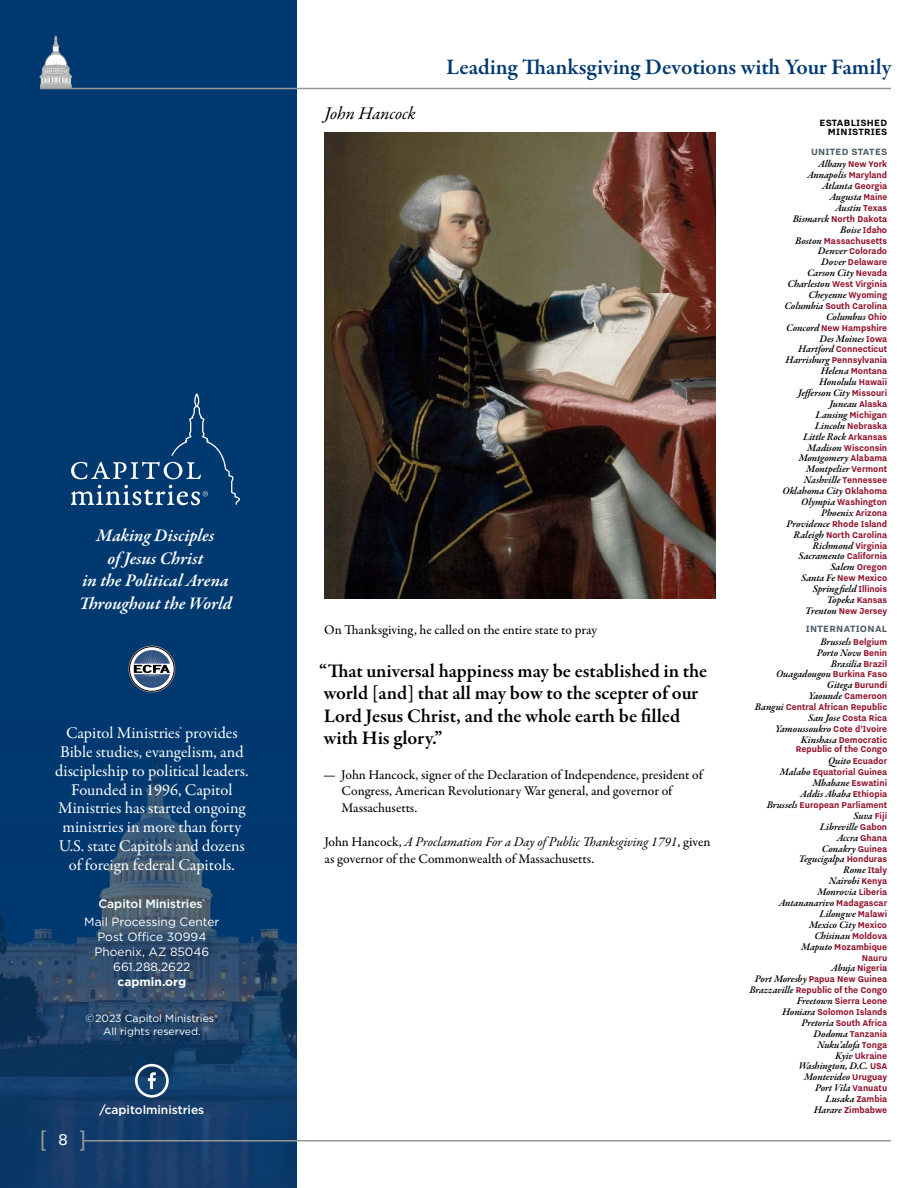
<style>
.page{position:relative;width:918px;height:1188px;background:#fff}
.page>*{position:absolute;margin:0;border:0;box-sizing:border-box;transform-origin:0 0}
.t1{font:24px "Calibri";color:#969798}
.t2{font:600 22.5px "Garamond Premr Pro";color:#003970}
.t3{font:600 19.5px/22.5px "Garamond Premr Pro";letter-spacing:-.005em;color:#000}
.t4{font:italic 600 18px/22.5px "Garamond Premr Pro";letter-spacing:-.005em;color:#fff;text-align:center}
.Name{font:italic 18px "Garamond Premr Pro";letter-spacing:-.005em;color:#000}
.t5{font:16.5px/18.8px "Garamond Premr Pro";color:#fff;text-align:center}
.Source{font:500 13.5px/16.5px "Garamond Premr Pro";letter-spacing:-.005em;color:#000}
.Attribution{font:500 13.5px/16.5px "Garamond Premr Pro";color:#000}
.t6{font:12px/15px "Gotham";color:#fff;text-align:center}
.t7{font:500 12px "Gotham";color:#fff}
.t8{font:700 12px "Gotham";color:#fff}
.t9{font:700 11.25px "Nitti Grotesk";letter-spacing:.025em;color:#4c5c64}
.t10{font:700 11.25px/9.3px "Nitti Grotesk";letter-spacing:.025em;color:#000;text-align:right}
.t11{font:700 10.5px/10.9px "Nitti Grotesk";color:#91122b;text-align:right;scale:.95 1}
.t12{font:10.5px/13.5px "Gotham";color:#fff;text-align:center}
.t13{font:italic 600 10.35px/10.9px "Garamond Premr Pro";letter-spacing:-.005em;color:#000;text-align:right}
.s1{font-weight:500}
.s2{font-family:"Nitti Grotesk";font-size:19.5px;color:#fff}
.s3{font-weight:400;font-style:italic}
.s4{font-family:"Garamond Premr Pro";font-weight:600;font-style:italic;font-size:10.35px;color:#000}
.s5{font-family:"Nitti Grotesk";font-weight:700;font-style:normal;font-size:10.5px;color:#91122b}
</style>
<div class="page">
<img style="left:0;top:0;width:297px;height:1188px">
<hr style="left:84px;top:1140px;width:807px;height:2px;background:#969798">
<svg style="left:40px;top:36px;width:32px;height:52px;background:#738ca3"></svg>
<hr style="left:40px;top:88px;width:851px;height:1px;background:#969798">
<svg style="left:128px;top:645px;width:47px;height:48px"></svg>
<svg style="left:135px;top:1064px;width:34px;height:34px"></svg>
<svg style="left:71px;top:393px;width:169px;height:112px;background:#14487b"></svg>
<img style="left:324px;top:132px;width:392px;height:467px">
<h3 class="t4" style="left:79px;top:525px;width:154px">Making Disciples<br>of Jesus Christ<br>in the Political Arena<br>Throughout the World</h3>
<p class="t5" style="left:55px;top:724px;width:195px">Capitol Ministries<sup>®</sup> provides<br>Bible studies, evangelism, and discipleship to political leaders.<br>Founded in 1996, Capitol<br>Ministries has started ongoing ministries in more than forty<br>U.S. state Capitols and dozens of foreign federal Capitols.</p>
<p class="t6" style="left:84px;top:894px;width:137px;line-height:18px"><span class="s1">Capitol Ministries</span><sup>®<br></sup>Mail Processing Center</p>
<p class="t6" style="left:94px;top:929px;width:116px">Post Office 30994<br>Phoenix, AZ 85046<br>661.288.2622</p>
<p class="t8" style="left:118px;top:974px;width:70px">capmin.org</p>
<p class="t12" style="left:85px;top:1011px;width:135px">©2023 Capitol Ministries®<br>All rights reserved.</p>
<h1 class="t1" style="left:39px;top:1122px;width:49px">[ <span class="s2">8</span> ]</h1>
<p class="t7" style="left:99px;top:1102px;width:106px">/capitolministries</p>
<h2 class="t2" style="left:446px;top:53px;width:447px">Leading Thanksgiving Devotions with Your Family</h2>
<p class="Name" style="left:324px;top:102px;width:93px">John Hancock</p>
<p class="Source" style="left:324px;top:622px;width:274px">On Thanksgiving, he called on the entire state to pray</p>
<p class="t3" style="left:319px;top:660px;width:390px">“That universal happiness may be established in the world [and] that all may bow to the scepter of our Lord Jesus Christ, and the whole earth be filled with His glory.”</p>
<p class="Attribution" style="left:342px;top:766px;width:363px;text-indent:-18px">— John Hancock, signer of the Declaration of Independence, president of<br>Congress, American Revolutionary War general, and governor of<br>Massachusetts.</p>
<p class="Source" style="left:324px;top:834px;width:387px">John Hancock, <span class="s3">A Proclamation For a Day of Public Thanksgiving 1791</span>, given as governor of the Commonwealth of Massachusetts.</p>
<p class="t10" style="left:820px;top:117px;width:69px">ESTABLISHED<br>MINISTRIES</p>
<p class="t9" style="left:811px;top:145px;width:78px">UNITED STATES</p>
<p class="t11" style="left:818px;top:159px;width:74px"><span class="s4">Albany</span> New York</p>
<p class="t13" style="left:807px;top:170px;width:82px">Annapolis <span class="s5">Maryland<br></span>Atlanta <span class="s5">Georgia<br></span>Augusta <span class="s5">Maine<br></span>Austin <span class="s5">Texas</span></p>
<p class="t11" style="left:793px;top:213px;width:101px"><span class="s4">Bismarck</span> North Dakota</p>
<p class="t13" style="left:840px;top:225px;width:48px">Boise <span class="s5">Idaho</span></p>
<p class="t11" style="left:795px;top:235px;width:98px"><span class="s4">Boston</span> Massachusetts<br><span class="s4">Denver</span> Colorado<br><span class="s4">Dover</span> Delaware</p>
<p class="t13" style="left:807px;top:268px;width:82px">Carson City <span class="s5">Nevada</span></p>
<p class="t11" style="left:788px;top:278px;width:106px"><span class="s4">Charleston</span> West Virginia</p>
<p class="t13" style="left:809px;top:290px;width:80px">Cheyenne <span class="s5">Wyoming</span></p>
<p class="t11" style="left:784px;top:300px;width:110px"><span class="s4">Columbia</span> South Carolina</p>
<p class="t13" style="left:826px;top:312px;width:63px">Columbus <span class="s5">Ohio</span></p>
<p class="t11" style="left:786px;top:322px;width:108px"><span class="s4">Concord</span> New Hampshire</p>
<p class="t13" style="left:820px;top:333px;width:69px">Des Moines <span class="s5">Iowa</span></p>
<p class="t11" style="left:785px;top:344px;width:109px"><span class="s4">Hartford</span> Connecticut<br><span class="s4">Harrisburg</span> Pennsylvania<br><span class="s4">Helena</span> Montana</p>
<p class="t13" style="left:798px;top:377px;width:91px">Honolulu <span class="s5">Hawaii<br></span>Jefferson City <span class="s5">Missouri<br></span>Juneau <span class="s5">Alaska</span></p>
<p class="t11" style="left:815px;top:409px;width:78px;text-align:left"><span class="s4">Lansing</span> Michigan<br><span class="s4">Lincoln</span> Nebraska</p>
<p class="t13" style="left:803px;top:431px;width:86px">Little Rock <span class="s5">Arkansas</span></p>
<p class="t11" style="left:807px;top:442px;width:86px"><span class="s4">Madison</span> Wisconsin</p>
<p class="t13" style="left:783px;top:453px;width:106px">Montgomery <span class="s5">Alabama<br></span>Montpelier <span class="s5">Vermont<br></span>Nashville <span class="s5">Tennessee<br></span>Oklahoma City <span class="s5">Oklahoma</span></p>
<p class="t11" style="left:801px;top:496px;width:92px"><span class="s4">Olympia</span> Washington</p>
<p class="t13" style="left:821px;top:508px;width:67px">Phoenix <span class="s5">Arizona</span></p>
<p class="t11" style="left:786px;top:518px;width:108px"><span class="s4">Providence</span> Rhode Island<br><span class="s4">Raleigh</span> North Carolina</p>
<p class="t13" style="left:799px;top:540px;width:90px">Richmond <span class="s5">Virginia<br></span>Sacramento <span class="s5">California</span></p>
<p class="t11" style="left:801px;top:562px;width:92px"><span class="s4">Salem</span> Oregon<br><span class="s4">Santa Fe</span> New Mexico</p>
<p class="t13" style="left:813px;top:584px;width:76px">Springfield <span class="s5">Illinois<br></span>Topeka <span class="s5">Kansas</span></p>
<p class="t11" style="left:805px;top:605px;width:88px"><span class="s4">Trenton</span> New Jersey</p>
<p class="t9" style="left:806px;top:623px;width:83px">INTERNATIONAL</p>
<p class="t13" style="left:776px;top:637px;width:113px">Brussels <span class="s5">Belgium<br></span>Porto Novo <span class="s5">Benin<br></span>Brasilia <span class="s5">Brazil<br></span>Ouagadougou <span class="s5">Burkina Faso</span></p>
<p class="t11" style="left:755px;top:680px;width:141px"><span class="s4">Gitega</span> Burundi<br><span class="s4">Yaounde</span> Cameroon<br><span class="s4">Bangui</span> Central African Republic<br><span class="s4">San Jose</span> Costa Rica</p>
<p class="t13" style="left:775px;top:724px;width:114px">Yamoussoukro <span class="s5">Cote d’Ivoire</span></p>
<p class="t11" style="left:796px;top:735px;width:98px;line-height:9.3px;text-align:center"><span class="s4">Kinshasa</span> Democratic<br>Republic of the Congo</p>
<p class="t11" style="left:780px;top:756px;width:114px"><span class="s4">Quito</span> Ecuador<br><span class="s4">Malabo</span> Equatorial Guinea<br><span class="s4">Mbabane</span> Eswatini</p>
<p class="t13" style="left:800px;top:789px;width:88px">Addis Ababa <span class="s5">Ethiopia</span></p>
<p class="t11" style="left:767px;top:799px;width:128px"><span class="s4">Brussels</span> European Parliament</p>
<p class="t13" style="left:799px;top:811px;width:90px">Suva <span class="s5">Fiji<br></span>Libreville <span class="s5">Gabon<br></span>Accra <span class="s5">Ghana<br></span>Conakry <span class="s5">Guinea<br></span>Tegucigalpa <span class="s5">Honduras</span></p>
<p class="t11" style="left:843px;top:865px;width:48px"><span class="s4">Rome</span> Italy</p>
<p class="t13" style="left:779px;top:876px;width:110px">Nairobi <span class="s5">Kenya<br></span>Monrovia <span class="s5">Liberia<br></span>Antananarivo <span class="s5">Madagascar<br></span>Lilongwe <span class="s5">Malawi<br></span>Mexico City <span class="s5">Mexico<br></span>Chisinau <span class="s5">Moldova</span></p>
<p class="t11" style="left:750px;top:941px;width:147px"><span class="s4">Maputo</span> Mozambique<br>Nauru<br><span class="s4">Abuja</span> Nigeria<br><span class="s4">Port Moresby</span> Papua New Guinea<br><span class="s4">Brazzaville</span> Republic of the Congo<br><span class="s4">Freetown</span> Sierra Leone<br><span class="s4">Honiara</span> Solomon Islands<br><span class="s4">Pretoria</span> South Africa<br><span class="s4">Dodoma</span> Tanzania</p>
<p class="t13" style="left:817px;top:1040px;width:72px">Nuku’alofa <span class="s5">Tonga</span></p>
<p class="t11" style="left:835px;top:1050px;width:56px"><span class="s4">Kyiv</span> Ukraine</p>
<p class="t13" style="left:799px;top:1061px;width:90px">Washington, D.C. <span class="s5">USA<br></span>Montevideo <span class="s5">Uruguay<br></span>Port Vila <span class="s5">Vanuatu<br></span>Lusaka <span class="s5">Zambia</span></p>
<p class="t11" style="left:814px;top:1104px;width:79px"><span class="s4">Harare</span> Zimbabwe</p>
</div>
